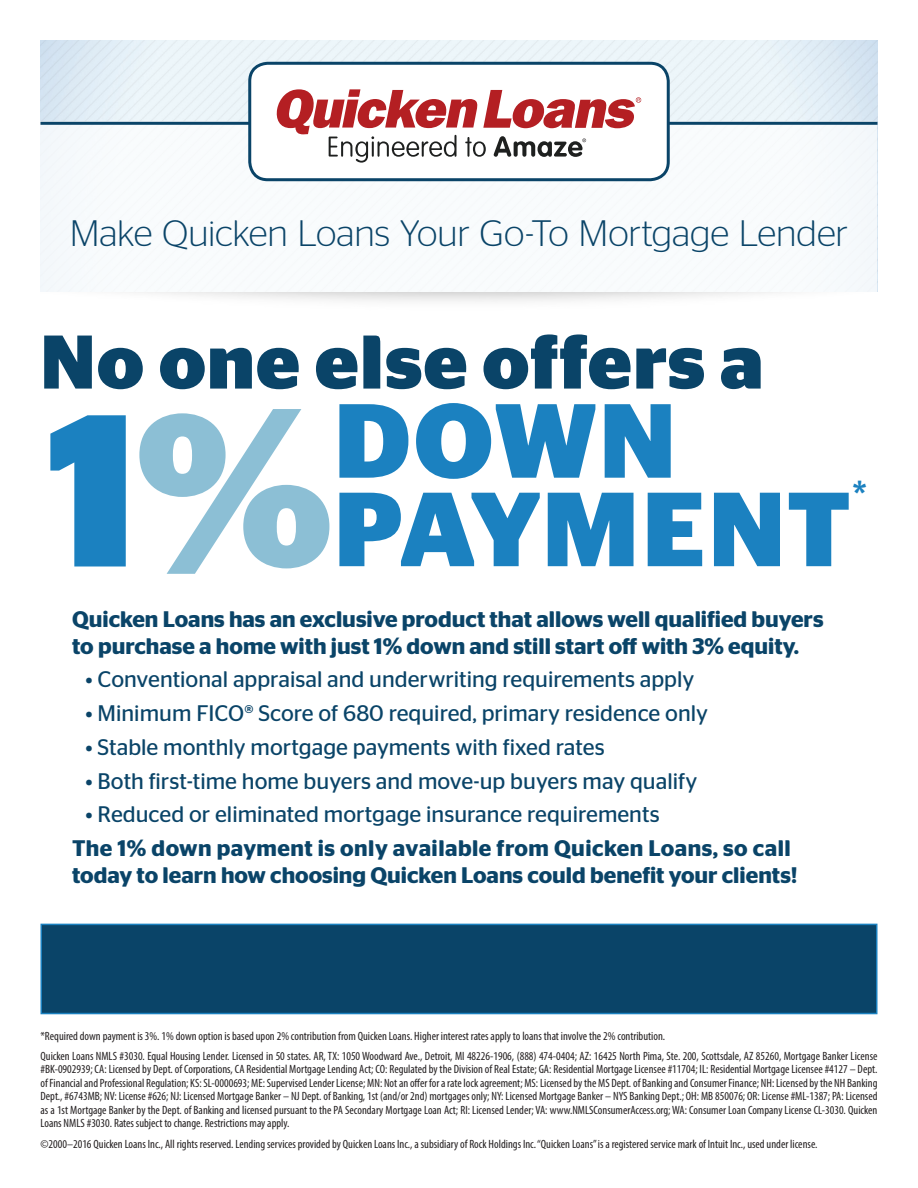
<style>
.page{position:relative;width:918px;height:1188px;background:#fff}
.page>*{position:absolute;margin:0;border:0;box-sizing:border-box;transform-origin:0 0}
.t1{font:700 216px "Stag Sans";color:#1b81c0}
.t2{font:700 105px/88.5px "Stag Sans";letter-spacing:.015em;color:#1b81c0}
.t3{font:700 75.75px "Stag Sans";letter-spacing:.015em;color:#0a4468}
.t4{font:40.5px "Stag Sans";color:#1b81c0}
.t5{font:300 36.75px "Stag Sans";letter-spacing:-.005em;color:#0a4468}
.t6{font:22.5px "Stag Sans";color:#0a4468}
.t7{font:600 22.5px/27px "Stag Sans";color:#0a4468}
.t8{font:condensed 12px/13.5px "Myriad Pro";color:#231f20;text-align:justify}
.s1{color:#8cbfd5}
</style>
<div class="page">
<img style="left:40px;top:40px;width:838px;height:262px">
<div style="left:40px;top:122px;width:838px;height:170px;background:#fff"></div>
<hr style="left:40px;top:122px;width:838px;height:3px;background:#0a4468">
<div style="left:250px;top:63px;width:418px;height:117px;background:#fff;border-radius:18px"></div>
<svg style="left:277px;top:89px;width:364px;height:74px"></svg>
<div style="left:248px;top:62px;width:422px;height:119px;border:3px solid #0a4468;border-radius:18px"></div>
<div style="left:40px;top:924px;width:838px;height:90px;background:#0a4468;border:2px solid #1b81c0"></div>
<p class="t5" style="left:70px;top:213px;width:780px">Make Quicken Loans Your Go-To Mortgage Lender</p>
<p class="t3" style="left:40px;top:318px;width:724px">No one else offers a</p>
<p class="t1" style="left:46px;top:366px;width:288px">1<span class="s1">%</span></p>
<p class="t2" style="left:334px;top:397px;width:519px">DOWN<br>PAYMENT</p>
<p class="t4" style="left:852px;top:472px;width:17px">*</p>
<p class="t7" style="left:72px;top:605px;width:753px">Quicken Loans has an exclusive product that allows well qualified buyers to purchase a home with just 1% down and still start off with 3% equity.</p>
<p class="t6" style="left:86px;top:667px;width:610px">• Conventional appraisal and underwriting requirements apply</p>
<p class="t6" style="left:86px;top:700px;width:624px">• Minimum FICO® Score of 680 required, primary residence only</p>
<p class="t6" style="left:86px;top:734px;width:521px">• Stable monthly mortgage payments with fixed rates</p>
<p class="t6" style="left:86px;top:768px;width:613px">• Both first-time home buyers and move-up buyers may qualify</p>
<p class="t6" style="left:86px;top:802px;width:576px">• Reduced or eliminated mortgage insurance requirements</p>
<p class="t7" style="left:72px;top:835px;width:727px">The 1% down payment is only available from Quicken Loans, so call today to learn how choosing Quicken Loans could benefit your clients!</p>
<p class="t8" style="left:40px;top:1029px;width:626px">*Required down payment is 3%. 1% down option is based upon 2% contribution from Quicken Loans. Higher interest rates apply to loans that involve the 2% contribution.</p>
<p class="t8" style="left:40px;top:1049px;width:839px">Quicken Loans NMLS #3030. Equal Housing Lender. Licensed in 50 states. AR, TX: 1050 Woodward Ave., Detroit, MI 48226-1906, (888) 474-0404; AZ: 16425 North Pima, Ste. 200, Scottsdale, AZ 85260, Mortgage Banker License #BK-0902939; CA: Licensed by Dept. of Corporations, CA Residential Mortgage Lending Act; CO: Regulated by the Division of Real Estate; GA: Residential Mortgage Licensee #11704; IL: Residential Mortgage Licensee #4127 – Dept. of Financial and Professional Regulation; KS: SL-0000693; ME: Supervised Lender License; MN: Not an offer for a rate lock agreement; MS: Licensed by the MS Dept. of Banking and Consumer Finance; NH: Licensed by the NH Banking Dept., #6743MB; NV: License #626; NJ: Licensed Mortgage Banker – NJ Dept. of Banking, 1st (and/or 2nd) mortgages only; NY: Licensed Mortgage Banker – NYS Banking Dept.; OH: MB 850076; OR: License #ML-1387; PA: Licensed as a 1st Mortgage Banker by the Dept. of Banking and licensed pursuant to the PA Secondary Mortgage Loan Act; RI: Licensed Lender; VA: www.NMLSConsumerAccess.org; WA: Consumer Loan Company License CL-3030. Quicken Loans NMLS #3030. Rates subject to change. Restrictions may apply.</p>
<p class="t8" style="left:40px;top:1137px;width:779px">©2000–2016 Quicken Loans Inc., All rights reserved. Lending services provided by Quicken Loans Inc., a subsidiary of Rock Holdings Inc. “Quicken Loans” is a registered service mark of Intuit Inc., used under license.</p>
</div>
